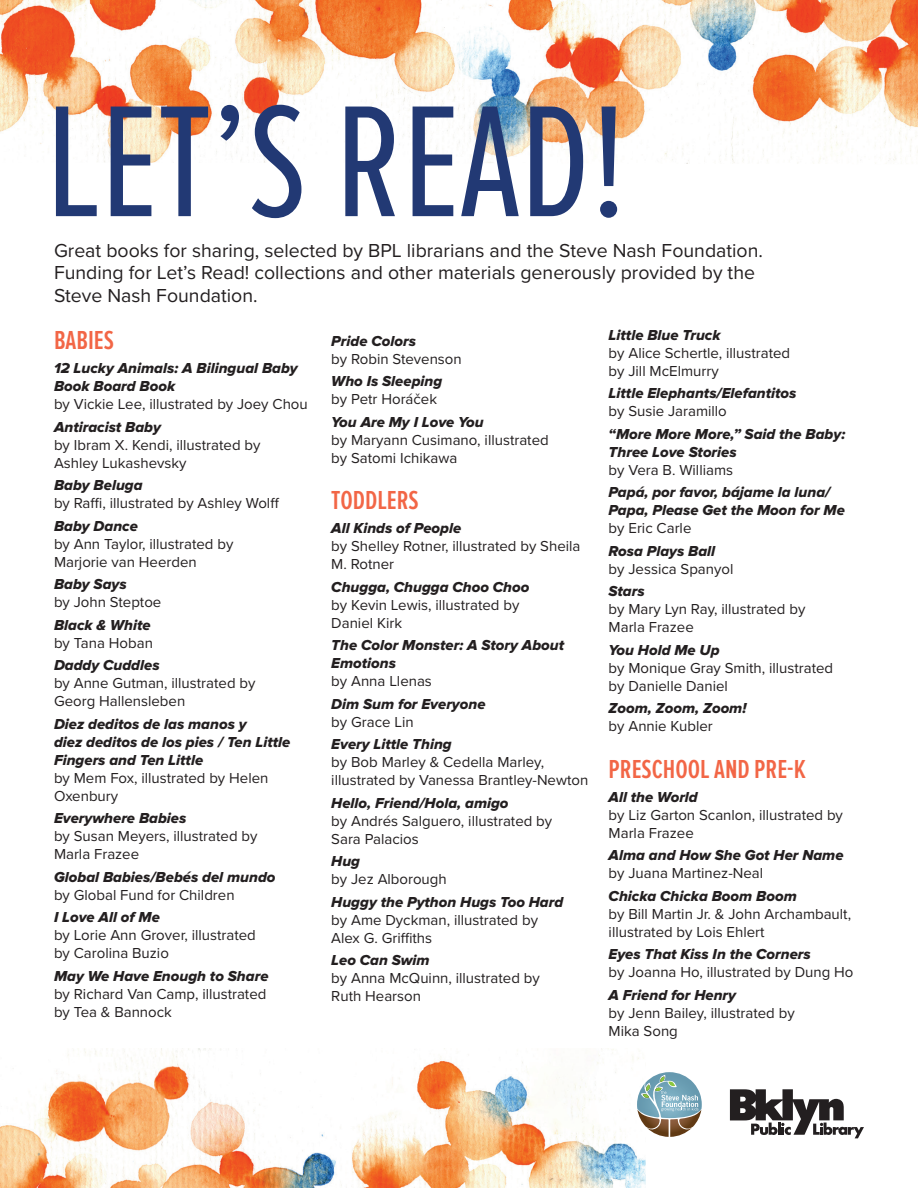
<style>
.page{position:relative;width:918px;height:1188px;background:#fff}
.page>*{position:absolute;margin:0;border:0;box-sizing:border-box;transform-origin:0 0}
.authors{font:164.4px "Proxima Nova Ex Cn";color:#223974}
.Age_categories{font:600 27px "Proxima Nova Ex Cn";color:#f26646}
.Age_categories-2{font:19.5px/22.5px "Proxima Nova";color:#231f20}
.authors-2{font:15px/18px "Proxima Nova";color:#231f20}
.Book_title{font:15px/18px "Proxima Nova Extrabld It";color:#231f20}
</style>
<div class="page">
<img style="left:0;top:1048px;width:646px;height:140px">
<img style="left:0;top:0;width:918px;height:164px">
<svg style="left:730px;top:1089px;width:134px;height:49px"></svg>
<svg style="left:637px;top:1072px;width:65px;height:65px"></svg>
<p class="authors" style="left:46px;top:70px;width:583px">LET’S READ!</p>
<p class="Age_categories-2" style="left:54px;top:238px;width:710px">Great books for sharing, selected by BPL librarians and the Steve Nash Foundation.<br>Funding for Let’s Read! collections and other materials generously provided by the<br>Steve Nash Foundation.</p>
<p class="Age_categories" style="left:54px;top:326px;width:62px">BABIES</p>
<p class="Book_title" style="left:54px;top:360px;width:245px">12 Lucky Animals: A Bilingual Baby<br>Book Board Book</p>
<p class="authors-2" style="left:54px;top:395px;width:255px">by Vickie Lee, illustrated by Joey Chou</p>
<p class="Book_title" style="left:54px;top:418px;width:109px">Antiracist Baby</p>
<p class="authors-2" style="left:54px;top:435px;width:208px">by Ibram X. Kendi, illustrated by<br>Ashley Lukashevsky</p>
<p class="Book_title" style="left:54px;top:477px;width:90px">Baby Beluga</p>
<p class="authors-2" style="left:54px;top:494px;width:227px">by Raffi, illustrated by Ashley Wolff</p>
<p class="Book_title" style="left:54px;top:517px;width:86px">Baby Dance</p>
<p class="authors-2" style="left:54px;top:534px;width:181px">by Ann Taylor, illustrated by<br>Marjorie van Heerden</p>
<p class="Book_title" style="left:54px;top:576px;width:74px">Baby Says</p>
<p class="authors-2" style="left:54px;top:593px;width:109px">by John Steptoe</p>
<p class="Book_title" style="left:54px;top:616px;width:98px">Black &amp; White</p>
<p class="authors-2" style="left:54px;top:633px;width:100px">by Tana Hoban</p>
<p class="Book_title" style="left:54px;top:657px;width:107px">Daddy Cuddles</p>
<p class="authors-2" style="left:54px;top:674px;width:203px">by Anne Gutman, illustrated by<br>Georg Hallensleben</p>
<p class="Book_title" style="left:54px;top:715px;width:238px">Diez deditos de las manos y<br>diez deditos de los pies / Ten Little<br>Fingers and Ten Little</p>
<p class="authors-2" style="left:54px;top:768px;width:216px">by Mem Fox, illustrated by Helen<br>Oxenbury</p>
<p class="Book_title" style="left:54px;top:810px;width:134px">Everywhere Babies</p>
<p class="authors-2" style="left:54px;top:827px;width:205px">by Susan Meyers, illustrated by<br>Marla Frazee</p>
<p class="Book_title" style="left:54px;top:868px;width:223px">Global Babies/Bebés del mundo</p>
<p class="authors-2" style="left:54px;top:885px;width:182px">by Global Fund for Children</p>
<p class="Book_title" style="left:54px;top:909px;width:108px">I Love All of Me</p>
<p class="authors-2" style="left:54px;top:926px;width:203px">by Lorie Ann Grover, illustrated by Carolina Buzio</p>
<p class="Book_title" style="left:54px;top:967px;width:216px">May We Have Enough to Share</p>
<p class="authors-2" style="left:54px;top:984px;width:214px">by Richard Van Camp, illustrated by Tea &amp; Bannock</p>
<p class="Book_title" style="left:331px;top:332px;width:86px">Pride Colors</p>
<p class="authors-2" style="left:331px;top:349px;width:132px">by Robin Stevenson</p>
<p class="Book_title" style="left:331px;top:372px;width:112px">Who Is Sleeping</p>
<p class="authors-2" style="left:331px;top:389px;width:107px">by Petr Horáček</p>
<p class="Book_title" style="left:331px;top:413px;width:154px">You Are My I Love You</p>
<p class="authors-2" style="left:331px;top:430px;width:219px">by Maryann Cusimano, illustrated by Satomi Ichikawa</p>
<p class="Age_categories" style="left:331px;top:485px;width:89px">TODDLERS</p>
<p class="Book_title" style="left:331px;top:519px;width:131px">All Kinds of People</p>
<p class="authors-2" style="left:331px;top:536px;width:251px">by Shelley Rotner, illustrated by Sheila<br>M. Rotner</p>
<p class="Book_title" style="left:331px;top:578px;width:200px">Chugga, Chugga Choo Choo</p>
<p class="authors-2" style="left:331px;top:595px;width:190px">by Kevin Lewis, illustrated by<br>Daniel Kirk</p>
<p class="Book_title" style="left:331px;top:636px;width:234px">The Color Monster: A Story About<br>Emotions</p>
<p class="authors-2" style="left:331px;top:671px;width:102px">by Anna Llenas</p>
<p class="Book_title" style="left:331px;top:695px;width:156px">Dim Sum for Everyone</p>
<p class="authors-2" style="left:331px;top:712px;width:84px">by Grace Lin</p>
<p class="Book_title" style="left:331px;top:735px;width:122px">Every Little Thing</p>
<p class="authors-2" style="left:331px;top:752px;width:259px">by Bob Marley &amp; Cedella Marley, illustrated by Vanessa Brantley-Newton</p>
<p class="Book_title" style="left:331px;top:794px;width:179px">Hello, Friend/Hola, amigo</p>
<p class="authors-2" style="left:331px;top:811px;width:222px">by Andrés Salguero, illustrated by<br>Sara Palacios</p>
<p class="Book_title" style="left:331px;top:852px;width:30px">Hug</p>
<p class="authors-2" style="left:331px;top:869px;width:117px">by Jez Alborough</p>
<p class="Book_title" style="left:331px;top:893px;width:233px">Huggy the Python Hugs Too Hard</p>
<p class="authors-2" style="left:331px;top:910px;width:208px">by Ame Dyckman, illustrated by<br>Alex G. Griffiths</p>
<p class="Book_title" style="left:331px;top:951px;width:100px">Leo Can Swim</p>
<p class="authors-2" style="left:331px;top:968px;width:210px">by Anna McQuinn, illustrated by<br>Ruth Hearson</p>
<p class="Book_title" style="left:609px;top:326px;width:114px">Little Blue Truck</p>
<p class="authors-2" style="left:609px;top:343px;width:183px">by Alice Schertle, illustrated by Jill McElmurry</p>
<p class="Book_title" style="left:609px;top:385px;width:189px">Little Elephants/Elefantitos</p>
<p class="authors-2" style="left:609px;top:402px;width:120px">by Susie Jaramillo</p>
<p class="Book_title" style="left:609px;top:425px;width:238px">“More More More,” Said the Baby:<br>Three Love Stories</p>
<p class="authors-2" style="left:609px;top:460px;width:126px">by Vera B. Williams</p>
<p class="Book_title" style="left:609px;top:484px;width:238px">Papá, por favor, bájame la luna/<br>Papa, Please Get the Moon for Me</p>
<p class="authors-2" style="left:609px;top:519px;width:84px">by Eric Carle</p>
<p class="Book_title" style="left:609px;top:542px;width:108px">Rosa Plays Ball</p>
<p class="authors-2" style="left:609px;top:559px;width:126px">by Jessica Spanyol</p>
<p class="Book_title" style="left:609px;top:583px;width:38px">Stars</p>
<p class="authors-2" style="left:609px;top:600px;width:198px">by Mary Lyn Ray, illustrated by<br>Marla Frazee</p>
<p class="Book_title" style="left:609px;top:641px;width:113px">You Hold Me Up</p>
<p class="authors-2" style="left:609px;top:658px;width:226px">by Monique Gray Smith, illustrated by Danielle Daniel</p>
<p class="Book_title" style="left:609px;top:700px;width:139px">Zoom, Zoom, Zoom!</p>
<p class="authors-2" style="left:609px;top:717px;width:106px">by Annie Kubler</p>
<p class="Age_categories" style="left:609px;top:754px;width:199px">PRESCHOOL AND PRE-K</p>
<p class="Book_title" style="left:609px;top:788px;width:91px">All the World</p>
<p class="authors-2" style="left:609px;top:805px;width:236px">by Liz Garton Scanlon, illustrated by<br>Marla Frazee</p>
<p class="Book_title" style="left:609px;top:847px;width:237px">Alma and How She Got Her Name</p>
<p class="authors-2" style="left:609px;top:864px;width:156px">by Juana Martinez-Neal</p>
<p class="Book_title" style="left:609px;top:887px;width:190px">Chicka Chicka Boom Boom</p>
<p class="authors-2" style="left:609px;top:904px;width:244px">by Bill Martin Jr. &amp; John Archambault, illustrated by Lois Ehlert</p>
<p class="Book_title" style="left:609px;top:946px;width:204px">Eyes That Kiss In the Corners</p>
<p class="authors-2" style="left:609px;top:963px;width:246px">by Joanna Ho, illustrated by Dung Ho</p>
<p class="Book_title" style="left:609px;top:986px;width:129px">A Friend for Henry</p>
<p class="authors-2" style="left:609px;top:1003px;width:188px">by Jenn Bailey, illustrated by<br>Mika Song</p>
</div>
